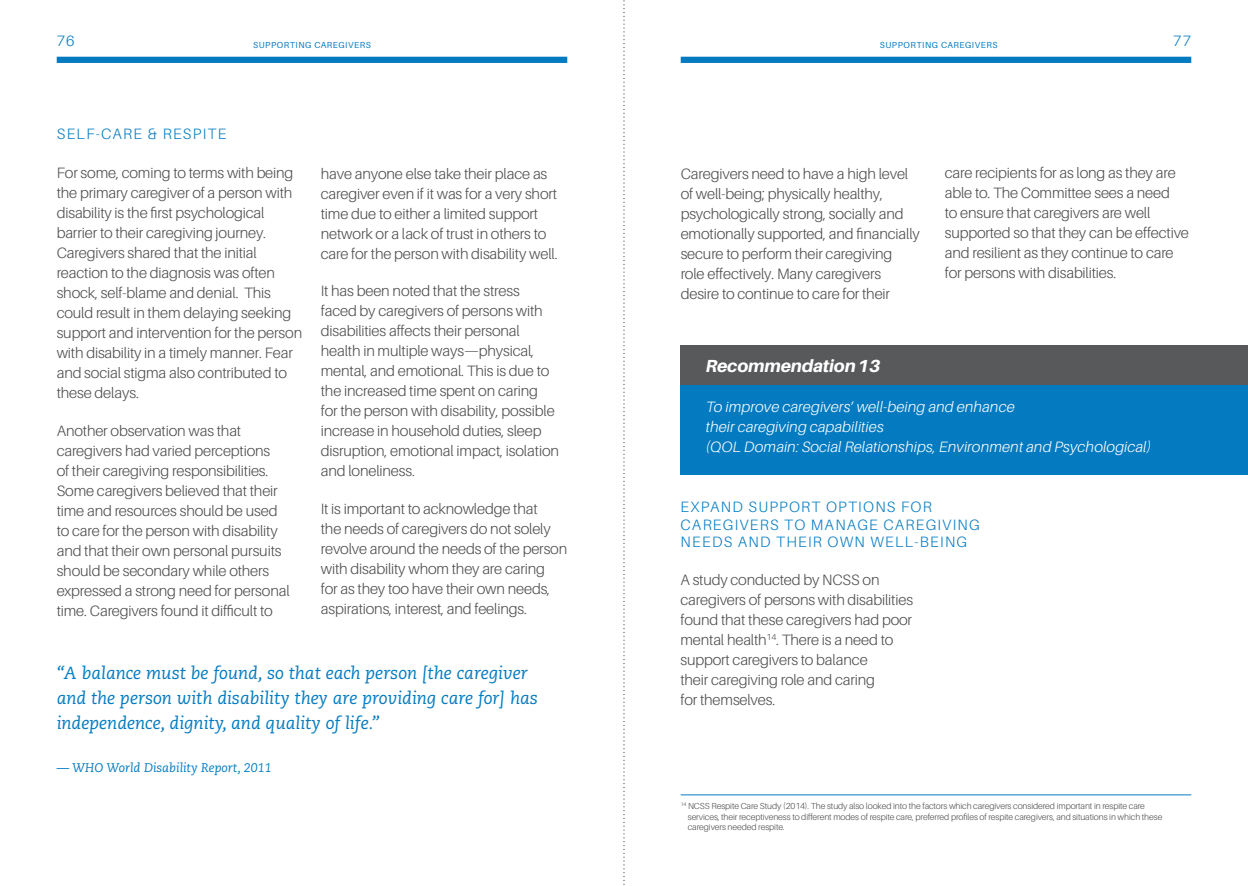
<style>
.page{position:relative;width:1248px;height:886px;background:#fff}
.page>*{position:absolute;margin:0;border:0;box-sizing:border-box;transform-origin:0 0}
.t1{font:italic 17.5px/25px "Caecilia LT Std";color:#047bc1}
.t2{font:italic 800 17.5px "Aileron";letter-spacing:-.01em;color:#fff}
.t3{font:300 15px/20px "Aileron";letter-spacing:-.01em;color:#4d4d4f}
.t4{font:italic 300 15px/20px "Aileron";letter-spacing:.01em;color:#fff}
.t5{font:300 15px/17.5px "Aileron";letter-spacing:.085em;color:#047bc1}
.t6{font:italic 12.5px "Caecilia LT Std";color:#047bc1}
.t7{font:300 8.75px/10.5px "Aileron";letter-spacing:-.01em;color:#4d4d4f}
.t8{font:8.75px "Aileron";letter-spacing:.06em;color:#047bc1}
</style>
<div class="page">
<div style="left:57px;top:57px;width:510px;height:6px;background:#047bc1"></div>
<div style="left:680px;top:57px;width:511px;height:6px;background:#047bc1"></div>
<svg style="left:623px;top:0;width:2px;height:885px"></svg>
<div style="left:680px;top:384px;width:567px;height:90px;background:#047bc1"></div>
<div style="left:680px;top:345px;width:567px;height:39px;background:#58595b"></div>
<hr style="left:680px;top:794px;width:511px;height:1px;background:#047bc1">
<p class="t5" style="left:57px;top:33px;width:19px">76</p>
<p class="t8" style="left:253px;top:40px;width:119px">SUPPORTING CAREGIVERS</p>
<p class="t8" style="left:879px;top:40px;width:119px">SUPPORTING CAREGIVERS</p>
<p class="t5" style="left:1173px;top:33px;width:19px">77</p>
<p class="t5" style="left:57px;top:125px;width:171px">SELF-CARE &amp; RESPITE</p>
<p class="t3" style="left:57px;top:163px;width:247px">For some, coming to terms with being the primary caregiver of a person with disability is the first psychological barrier to their caregiving journey.<br>Caregivers shared that the initial reaction to the diagnosis was often shock, self-blame and denial. This could result in them delaying seeking support and intervention for the person with disability in a timely manner. Fear and social stigma also contributed to these delays.</p>
<p class="t3" style="left:57px;top:421px;width:234px">Another observation was that caregivers had varied perceptions<br>of their caregiving responsibilities.<br>Some caregivers believed that their time and resources should be used to care for the person with disability and that their own personal pursuits should be secondary while others expressed a strong need for personal time. Caregivers found it difficult to</p>
<p class="t3" style="left:321px;top:163px;width:238px">have anyone else take their place as caregiver even if it was for a very short time due to either a limited support network or a lack of trust in others to care for the person with disability well.</p>
<p class="t3" style="left:321px;top:281px;width:240px">It has been noted that the stress faced by caregivers of persons with disabilities affects their personal health in multiple ways—physical, mental, and emotional. This is due to the increased time spent on caring<br>for the person with disability, possible increase in household duties, sleep disruption, emotional impact, isolation and loneliness.</p>
<p class="t3" style="left:321px;top:499px;width:248px">It is important to acknowledge that<br>the needs of caregivers do not solely revolve around the needs of the person with disability whom they are caring<br>for as they too have their own needs, aspirations, interest, and feelings.</p>
<p class="t1" style="left:57px;top:661px;width:482px">“A balance must be found, so that each person [the caregiver and the person with disability they are providing care for] has independence, dignity, and quality of life.”</p>
<p class="t6" style="left:57px;top:760px;width:216px">— WHO World Disability Report, 2011</p>
<p class="t3" style="left:680px;top:163px;width:241px">Caregivers need to have a high level of well-being; physically healthy, psychologically strong, socially and emotionally supported, and financially secure to perform their caregiving role effectively. Many caregivers desire to continue to care for their</p>
<p class="t3" style="left:944px;top:163px;width:246px">care recipients for as long as they are able to. The Committee sees a need<br>to ensure that caregivers are well supported so that they can be effective and resilient as they continue to care for persons with disabilities.</p>
<p class="t2" style="left:705px;top:356px;width:176px">Recommendation 13</p>
<p class="t4" style="left:705px;top:397px;width:447px">To improve caregivers’ well-being and enhance<br>their caregiving capabilities<br>(QOL Domain: Social Relationships, Environment and Psychological)</p>
<p class="t5" style="left:680px;top:498px;width:300px">EXPAND SUPPORT OPTIONS FOR<br>CAREGIVERS TO MANAGE CAREGIVING<br>NEEDS AND THEIR OWN WELL-BEING</p>
<p class="t3" style="left:680px;top:570px;width:234px">A study conducted by NCSS on caregivers of persons with disabilities found that these caregivers had poor mental health<sup>14</sup>. There is a need to support caregivers to balance<br>their caregiving role and caring<br>for themselves.</p>
<p class="t7" style="left:687px;top:801px;width:476px;text-indent:-7px"><sup>14</sup> NCSS Respite Care Study (2014). The study also looked into the factors which caregivers considered important in respite care services, their receptiveness to different modes of respite care, preferred profiles of respite caregivers, and situations in which these caregivers needed respite.</p>
</div>
